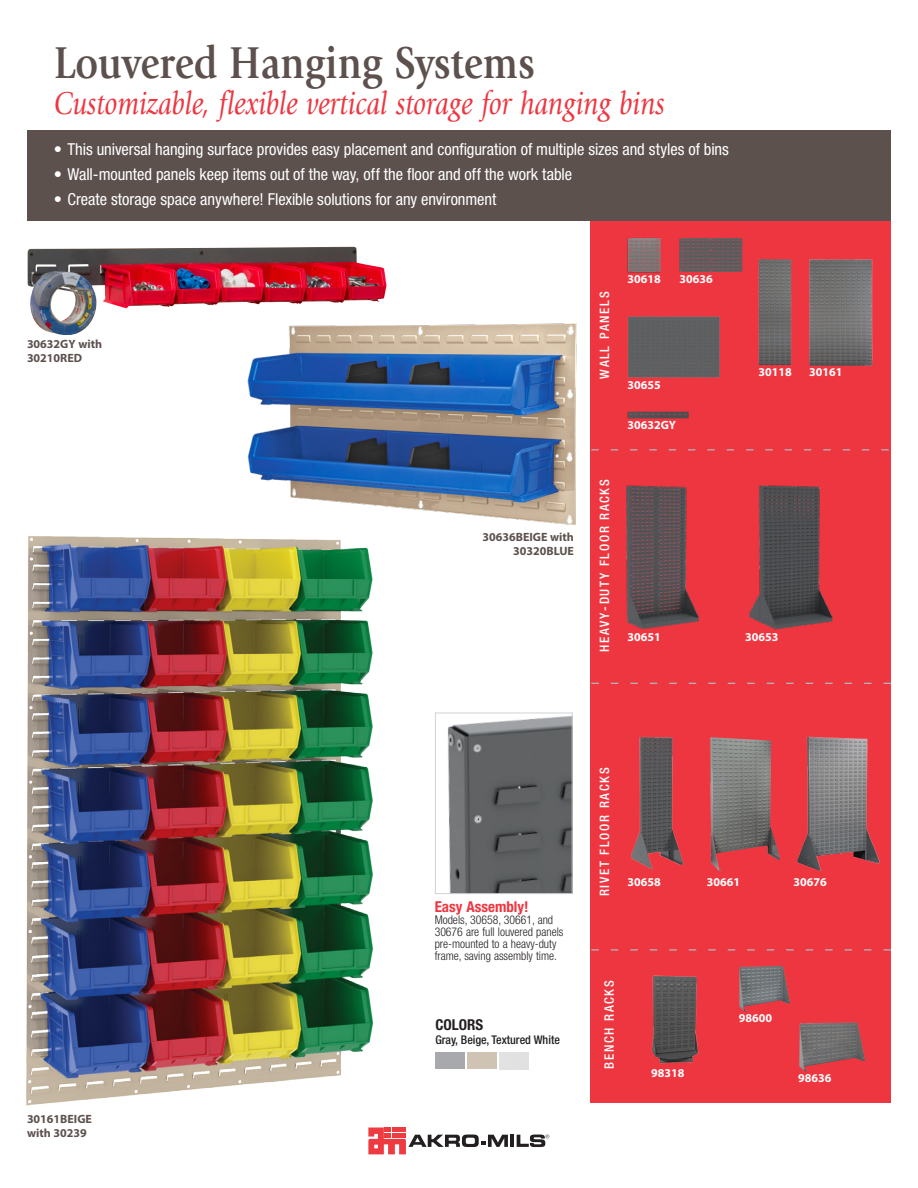
<style>
.page{position:relative;width:918px;height:1188px;background:#fff}
.page>*{position:absolute;margin:0;border:0;box-sizing:border-box;transform-origin:0 0}
.gray_head{font:700 46.5px "Giovanni Std";color:#5d514e;scale:.85 1}
.red_italic_subhead{font:italic 33px "Giovanni Std";color:#ee3640;scale:.85 1}
.t1{font:condensed 16.5px "Helvetica Neue LT Std";letter-spacing:-.005em;color:#fff}
.Colors_hdr{font:700 condensed 15px "Helvetica Neue LT Std";color:#ee3640}
.Colors_hdr-2{font:700 condensed 15px "Helvetica Neue LT Std";color:#231f20}
.subhead{font:500 condensed 12.9px "Helvetica Neue LT Std";letter-spacing:.13em;color:#fff}
.captions_sell_sheet{font:300 condensed 12px/12px "Helvetica Neue LT Std";color:#231f20}
.model_no_gray_sell_s{font:700 12px "Myriad Pro";color:#fff}
.model_no_gray_sell_s-2{font:700 12px/13.5px "Myriad Pro";color:#5d514e}
.Color_names{font:500 condensed 12px "Helvetica Neue LT Std";color:#231f20}
</style>
<div class="page">
<div style="left:591px;top:217px;width:300px;height:886px;background:#ee3640"></div>
<div style="left:27px;top:130px;width:864px;height:90px;background:#5d514e"></div>
<img style="left:447px;top:715px;width:124px;height:177px">
<div style="left:435px;top:713px;width:138px;height:181px;border:1px solid #d1d2d4"></div>
<img style="left:739px;top:966px;width:51px;height:46px">
<img style="left:26px;top:535px;width:348px;height:571px">
<img style="left:758px;top:259px;width:33px;height:106px">
<img style="left:799px;top:1022px;width:66px;height:50px">
<img style="left:679px;top:238px;width:63px;height:33px">
<img style="left:626px;top:485px;width:74px;height:145px">
<img style="left:749px;top:485px;width:84px;height:145px">
<img style="left:627px;top:238px;width:33px;height:34px">
<img style="left:809px;top:259px;width:64px;height:107px">
<img style="left:710px;top:737px;width:70px;height:135px">
<img style="left:797px;top:736px;width:83px;height:135px">
<div style="left:628px;top:316px;width:92px;height:62px;background:#5f6061"></div>
<svg style="left:591px;top:449px;width:298px;height:1px"></svg>
<svg style="left:591px;top:683px;width:300px;height:1px"></svg>
<svg style="left:591px;top:949px;width:300px;height:2px"></svg>
<img style="left:631px;top:737px;width:53px;height:133px">
<img style="left:27px;top:247px;width:360px;height:88px">
<img style="left:651px;top:975px;width:48px;height:89px">
<svg style="left:368px;top:1128px;width:140px;height:26px"></svg>
<hr style="left:510px;top:1135px;width:4px;height:12px;background:#231f20">
<svg style="left:517px;top:1135px;width:32px;height:12px"></svg>
<div style="left:436px;top:1052px;width:29px;height:17px;background:#a8a9ad"></div>
<div style="left:467px;top:1052px;width:30px;height:17px;background:#cfc4b4"></div>
<img style="left:244px;top:316px;width:333px;height:209px">
<img style="left:627px;top:411px;width:62px;height:8px">
<p class="gray_head" style="left:54px;top:36px;width:567px">Louvered Hanging Systems</p>
<p class="red_italic_subhead" style="left:54px;top:85px;width:720px">Customizable, flexible vertical storage for hanging bins</p>
<p class="t1" style="left:54px;top:140px;width:676px">• This universal hanging surface provides easy placement and configuration of multiple sizes and styles of bins</p>
<p class="t1" style="left:54px;top:165px;width:520px">• Wall-mounted panels keep items out of the way, off the floor and off the work table</p>
<p class="t1" style="left:54px;top:190px;width:444px">• Create storage space anywhere! Flexible solutions for any environment</p>
<p class="model_no_gray_sell_s-2" style="left:27px;top:337px;width:77px">30632GY with<br>30210RED</p>
<p class="model_no_gray_sell_s-2" style="left:27px;top:1112px;width:66px">30161BEIGE with 30239</p>
<p class="model_no_gray_sell_s-2" style="left:483px;top:530px;width:93px;text-align:right">30636BEIGE with<br>30320BLUE</p>
<p class="subhead" style="left:597px;top:379px;width:89px;rotate:-90deg">WALL PANELS</p>
<p class="model_no_gray_sell_s" style="left:627px;top:271px;width:35px">30618</p>
<p class="model_no_gray_sell_s" style="left:679px;top:271px;width:35px">30636</p>
<p class="model_no_gray_sell_s" style="left:627px;top:377px;width:35px">30655</p>
<p class="model_no_gray_sell_s" style="left:627px;top:418px;width:50px">30632GY</p>
<p class="model_no_gray_sell_s" style="left:758px;top:364px;width:35px">30118</p>
<p class="model_no_gray_sell_s" style="left:809px;top:364px;width:35px">30161</p>
<p class="subhead" style="left:597px;top:652px;width:174px;rotate:-90deg">HEAVY-DUTY FLOOR RACKS</p>
<p class="model_no_gray_sell_s" style="left:627px;top:629px;width:35px">30651</p>
<p class="model_no_gray_sell_s" style="left:745px;top:629px;width:35px">30653</p>
<p class="Colors_hdr" style="left:435px;top:897px;width:95px">Easy Assembly!</p>
<p class="captions_sell_sheet" style="left:435px;top:913px;width:130px">Models, 30658, 30661, and<br>30676 are full louvered panels pre-mounted to a heavy-duty frame, saving assembly time.</p>
<p class="Colors_hdr-2" style="left:435px;top:1016px;width:49px">COLORS</p>
<p class="Color_names" style="left:435px;top:1032px;width:126px">Gray, Beige, Textured White</p>
<p class="subhead" style="left:597px;top:896px;width:130px;rotate:-90deg">RIVET FLOOR RACKS</p>
<p class="model_no_gray_sell_s" style="left:627px;top:874px;width:35px">30658</p>
<p class="model_no_gray_sell_s" style="left:707px;top:874px;width:35px">30661</p>
<p class="model_no_gray_sell_s" style="left:793px;top:874px;width:35px">30676</p>
<p class="subhead" style="left:602px;top:1069px;width:90px;rotate:-90deg">BENCH RACKS</p>
<p class="model_no_gray_sell_s" style="left:651px;top:1065px;width:35px">98318</p>
<p class="model_no_gray_sell_s" style="left:739px;top:1010px;width:35px">98600</p>
<p class="model_no_gray_sell_s" style="left:798px;top:1070px;width:35px">98636</p>
</div>
